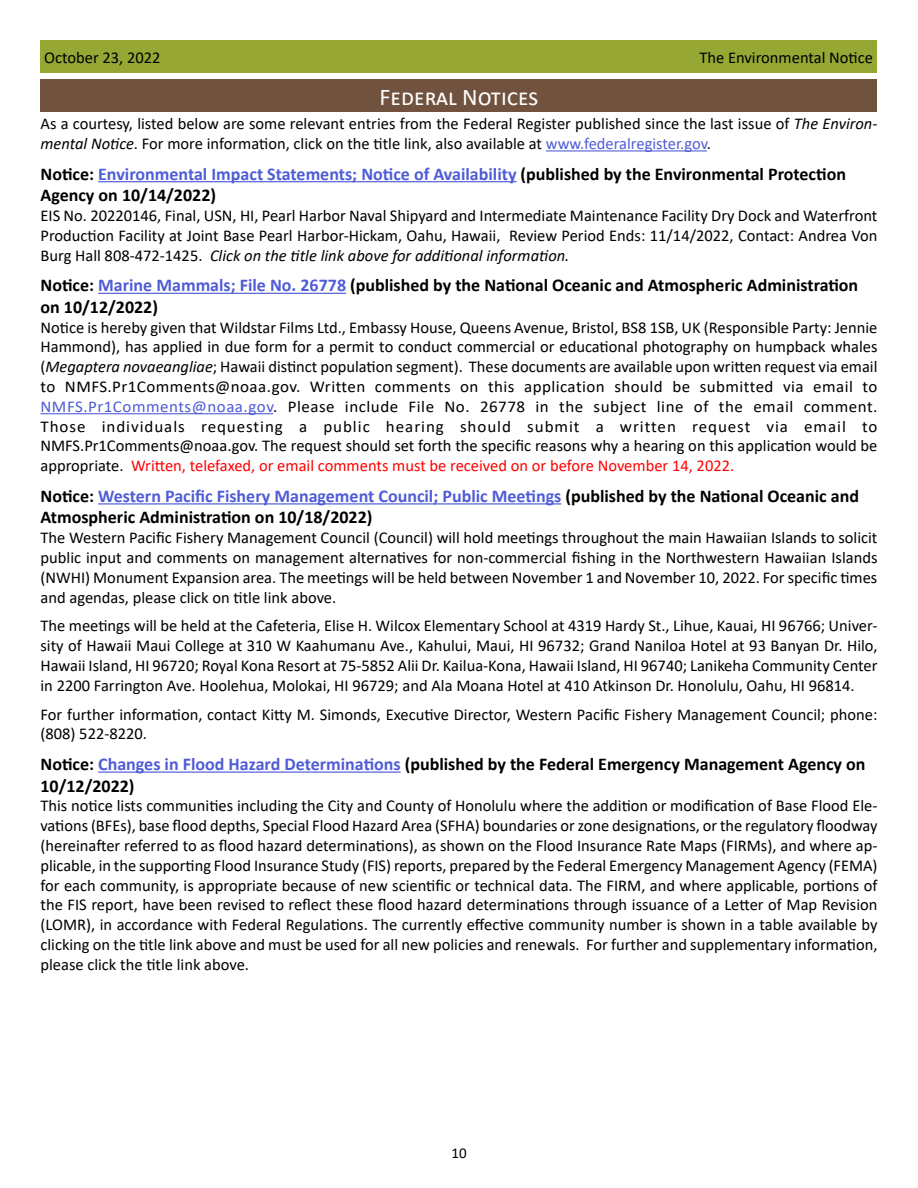
<style>
.page{position:relative;width:918px;height:1188px;background:#fff}
.page>*{position:absolute;margin:0;border:0;box-sizing:border-box;transform-origin:0 0}
.t1{font:24px "Calibri";color:#fff}
.t2{font:700 18px/21.6px "Calibri";color:#000}
.t3{font:16.5px/19.8px "Calibri";color:#000;text-align:justify}
.t4{font:15px "Calibri";color:#000}
.s1{font-style:italic}
.s2{color:#4f5cd6}
.s3{color:#f00}
</style>
<div class="page">
<div style="left:40px;top:40px;width:838px;height:33px;background:#96a733"></div>
<hr style="left:546px;top:150px;width:161px;height:1px;background:#4f5cd6">
<hr style="left:98px;top:181px;width:419px;height:1px;background:#4f5cd6">
<hr style="left:98px;top:293px;width:248px;height:1px;background:#4f5cd6">
<hr style="left:40px;top:413px;width:233px;height:1px;background:#4f5cd6">
<hr style="left:98px;top:503px;width:463px;height:2px;background:#4f5cd6">
<hr style="left:98px;top:772px;width:303px;height:1px;background:#4f5cd6">
<div style="left:40px;top:80px;width:838px;height:32px;background:#71523e"></div>
<p class="t3" style="left:44px;top:47px;width:118px">October 23, 2022</p>
<p class="t3" style="left:699px;top:47px;width:175px">The Environmental Notice</p>
<h1 class="t1" style="left:380px;top:80px;width:160px">Federal Notices</h1>
<p class="t3" style="left:40px;top:113px;width:838px">As a courtesy, listed below are some relevant entries from the Federal Register published since the last issue of <span class="s1">The Environ&shy;mental Notice</span>. For more information, click on the title link, also available at <span class="s2">www.federalregister.gov</span>.</p>
<p class="t2" style="left:40px;top:163px;width:807px">Notice: <span class="s2">Environmental Impact Statements; Notice of Availability</span> (published by the Environmental Protection<br>Agency on 10/14/2022)</p>
<p class="t3" style="left:40px;top:205px;width:839px">EIS No. 20220146, Final, USN, HI, Pearl Harbor Naval Shipyard and Intermediate Maintenance Facility Dry Dock and Waterfront Production Facility at Joint Base Pearl Harbor-Hickam, Oahu, Hawaii, Review Period Ends: 11/14/2022, Contact: Andrea Von Burg Hall 808-472-1425. <span class="s1">Click on the title link above for additional information.</span></p>
<p class="t2" style="left:40px;top:274px;width:819px">Notice: <span class="s2">Marine Mammals; File No. 26778</span> (published by the National Oceanic and Atmospheric Administration on 10/12/2022)</p>
<p class="t3" style="left:40px;top:317px;width:839px">Notice is hereby given that Wildstar Films Ltd., Embassy House, Queens Avenue, Bristol, BS8 1SB, UK (Responsible Party: Jennie Hammond), has applied in due form for a permit to conduct commercial or educational photography on humpback whales (<span class="s1">Megaptera novaeangliae</span>; Hawaii distinct population segment). These documents are available upon written request via email to NMFS.Pr1Comments@noaa.gov. Written comments on this application should be submitted via email to <span class="s2">NMFS.Pr1Comments@noaa.gov</span>. Please include File No. 26778 in the subject line of the email comment.<br>Those individuals requesting a public hearing should submit a written request via email to NMFS.Pr1Comments@noaa.gov. The request should set forth the specific reasons why a hearing on this application would be appropriate. <span class="s3">Written, telefaxed, or email comments must be received on or before November 14, 2022.</span></p>
<p class="t2" style="left:40px;top:485px;width:820px">Notice: <span class="s2">Western Pacific Fishery Management Council; Public Meetings</span> (published by the National Oceanic and<br>Atmospheric Administration on 10/18/2022)</p>
<p class="t3" style="left:40px;top:527px;width:839px">The Western Pacific Fishery Management Council (Council) will hold meetings throughout the main Hawaiian Islands to solicit public input and comments on management alternatives for non-commercial fishing in the Northwestern Hawaiian Islands (NWHI) Monument Expansion area. The meetings will be held between November 1 and November 10, 2022. For specific times and agendas, please click on title link above.</p>
<p class="t3" style="left:40px;top:616px;width:839px">The meetings will be held at the Cafeteria, Elise H. Wilcox Elementary School at 4319 Hardy St., Lihue, Kauai, HI 96766; Univer&shy;sity of Hawaii Maui College at 310 W Kaahumanu Ave., Kahului, Maui, HI 96732; Grand Naniloa Hotel at 93 Banyan Dr. Hilo, Hawaii Island, HI 96720; Royal Kona Resort at 75-5852 Alii Dr. Kailua-Kona, Hawaii Island, HI 96740; Lanikeha Community Center in 2200 Farrington Ave. Hoolehua, Molokai, HI 96729; and Ala Moana Hotel at 410 Atkinson Dr. Honolulu, Oahu, HI 96814.</p>
<p class="t3" style="left:40px;top:704px;width:838px">For further information, contact Kitty M. Simonds, Executive Director, Western Pacific Fishery Management Council; phone: (808) 522-8220.</p>
<p class="t2" style="left:40px;top:753px;width:827px">Notice: <span class="s2">Changes in Flood Hazard Determinations</span> (published by the Federal Emergency Management Agency on<br>10/12/2022)</p>
<p class="t3" style="left:40px;top:796px;width:839px">This notice lists communities including the City and County of Honolulu where the addition or modification of Base Flood Ele&shy;vations (BFEs), base flood depths, Special Flood Hazard Area (SFHA) boundaries or zone designations, or the regulatory floodway (hereinafter referred to as flood hazard determinations), as shown on the Flood Insurance Rate Maps (FIRMs), and where ap&shy;plicable, in the supporting Flood Insurance Study (FIS) reports, prepared by the Federal Emergency Management Agency (FEMA) for each community, is appropriate because of new scientific or technical data. The FIRM, and where applicable, portions of the FIS report, have been revised to reflect these flood hazard determinations through issuance of a Letter of Map Revision (LOMR), in accordance with Federal Regulations. The currently effective community number is shown in a table available by clicking on the title link above and must be used for all new policies and renewals. For further and supplementary information, please click the title link above.</p>
<p class="t4" style="left:451px;top:1143px;width:17px">10</p>
</div>
